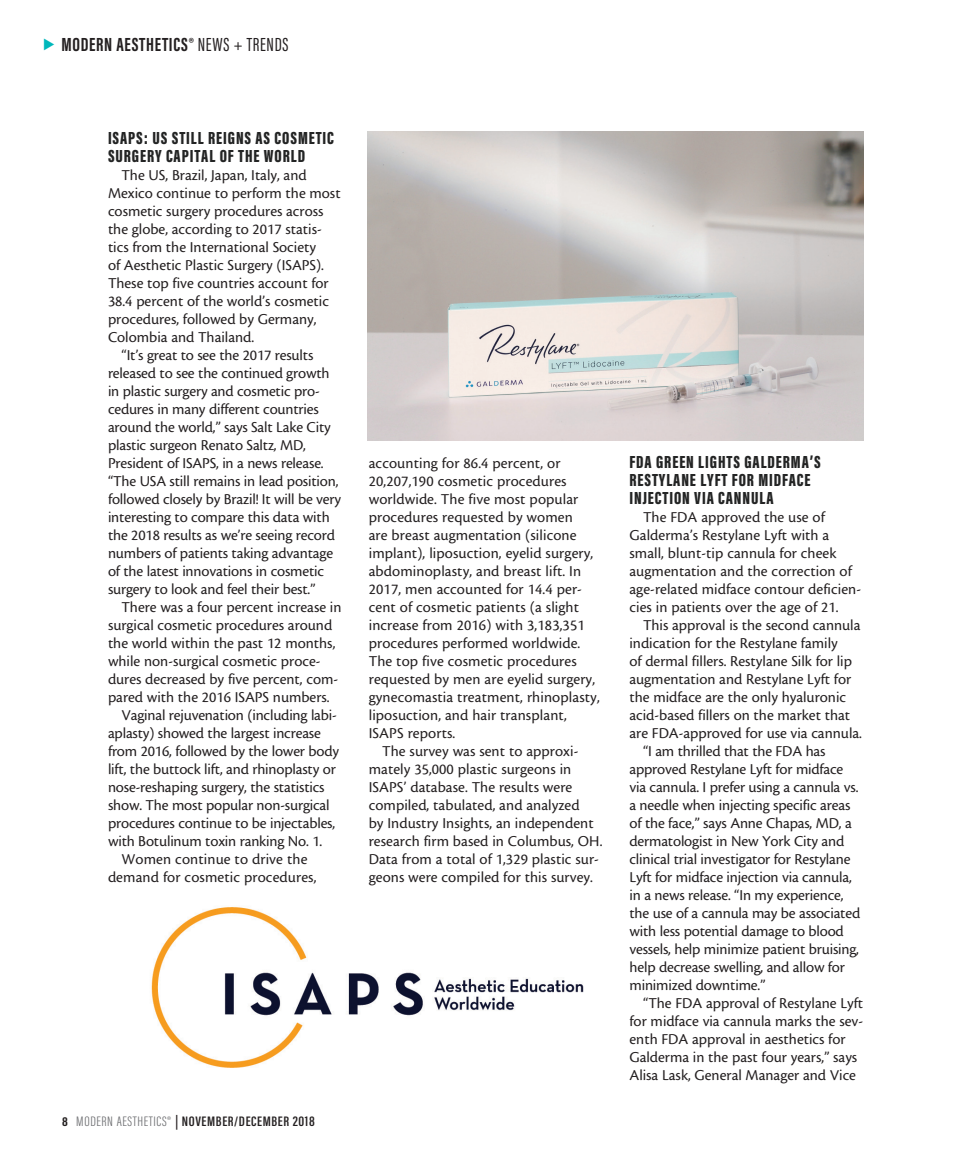
<style>
.page{position:relative;width:972px;height:1161px;background:#fff}
.page>*{position:absolute;margin:0;border:0;box-sizing:border-box;transform-origin:0 0}
.t1{font:700 19.5px "Acumin Pro Extra Cond";letter-spacing:.035em;color:#231f20}
.subhead{font:900 18px/18px "Acumin Pro Extra Cond";letter-spacing:.05em;color:#232424}
.body{font:15.75px/18px "Cronos MM 408 10";color:#231f20}
.t2{font:600 14.1px "Acumin Pro Extra Cond";letter-spacing:.04em;color:#231f20;scale:1.11 1}
.s1{font-weight:400}
.s2{font-weight:700;font-size:13.35px}
.s3{font-weight:300;color:#6c6d70}
</style>
<div class="page">
<img style="left:151px;top:907px;width:433px;height:161px">
<img style="left:367px;top:131px;width:496px;height:309px">
<p class="t1" style="left:62px;top:32px;width:229px">MODERN AESTHETICS® <span class="s1">NEWS + TRENDS</span></p>
<p class="subhead" style="left:108px;top:129px;width:228px">ISAPS: US STILL REIGNS AS COSMETIC<br>SURGERY CAPITAL OF THE WORLD</p>
<p class="body" style="left:108px;top:166px;width:234px;text-indent:14px">The US, Brazil, Japan, Italy, and Mexico continue to perform the most cosmetic surgery procedures across the globe, according to 2017 statis&shy;tics from the International Society<br>of Aesthetic Plastic Surgery (ISAPS).<br>These top five countries account for 38.4 percent of the world’s cosmetic procedures, followed by Germany, Colombia and Thailand.</p>
<p class="body" style="left:108px;top:346px;width:235px;text-indent:14px">“It’s great to see the 2017 results released to see the continued growth in plastic surgery and cosmetic pro&shy;cedures in many different countries around the world,” says Salt Lake City plastic surgeon Renato Saltz, MD, President of ISAPS, in a news release. “The USA still remains in lead position, followed closely by Brazil! It will be very interesting to compare this data with the 2018 results as we’re seeing record numbers of patients taking advantage of the latest innovations in cosmetic surgery to look and feel their best.”</p>
<p class="body" style="left:108px;top:598px;width:235px;text-indent:14px">There was a four percent increase in surgical cosmetic procedures around the world within the past 12 months, while non-surgical cosmetic proce&shy;dures decreased by five percent, com&shy;pared with the 2016 ISAPS numbers.</p>
<p class="body" style="left:108px;top:706px;width:233px;text-indent:14px">Vaginal rejuvenation (including labi&shy;aplasty) showed the largest increase from 2016, followed by the lower body lift, the buttock lift, and rhinoplasty or nose-reshaping surgery, the statistics show. The most popular non-surgical procedures continue to be injectables, with Botulinum toxin ranking No. 1.</p>
<p class="body" style="left:108px;top:850px;width:210px;text-align:center">Women continue to drive the demand for cosmetic procedures,</p>
<p class="t2" style="left:62px;top:1113px;width:229px"><span class="s2">8</span> <span class="s3">MODERN AESTHETICS®</span> | NOVEMBER/DECEMBER 2018</p>
<p class="body" style="left:369px;top:454px;width:233px">accounting for 86.4 percent, or 20,207,190 cosmetic procedures worldwide. The five most popular procedures requested by women<br>are breast augmentation (silicone implant), liposuction, eyelid surgery, abdominoplasty, and breast lift. In 2017, men accounted for 14.4 per&shy;cent of cosmetic patients (a slight increase from 2016) with 3,183,351 procedures performed worldwide.<br>The top five cosmetic procedures requested by men are eyelid surgery, gynecomastia treatment, rhinoplasty, liposuction, and hair transplant, ISAPS reports.</p>
<p class="body" style="left:369px;top:742px;width:235px;text-indent:14px">The survey was sent to approxi&shy;mately 35,000 plastic surgeons in ISAPS’ database. The results were compiled, tabulated, and analyzed<br>by Industry Insights, an independent research firm based in Columbus, OH.<br>Data from a total of 1,329 plastic sur&shy;geons were compiled for this survey.</p>
<p class="subhead" style="left:630px;top:453px;width:193px">FDA GREEN LIGHTS GALDERMA’S<br>RESTYLANE LYFT FOR MIDFACE<br>INJECTION VIA CANNULA</p>
<p class="body" style="left:630px;top:508px;width:233px;text-indent:14px">The FDA approved the use of Galderma’s Restylane Lyft with a small, blunt-tip cannula for cheek augmentation and the correction of age-related midface contour deficien&shy;cies in patients over the age of 21.</p>
<p class="body" style="left:630px;top:616px;width:234px;text-indent:14px">This approval is the second cannula indication for the Restylane family<br>of dermal fillers. Restylane Silk for lip augmentation and Restylane Lyft for the midface are the only hyaluronic acid-based fillers on the market that are FDA-approved for use via cannula.</p>
<p class="body" style="left:630px;top:742px;width:232px;text-indent:14px">“I am thrilled that the FDA has approved Restylane Lyft for midface via cannula. I prefer using a cannula vs. a needle when injecting specific areas of the face,” says Anne Chapas, MD, a dermatologist in New York City and clinical trial investigator for Restylane Lyft for midface injection via cannula, in a news release. “In my experience, the use of a cannula may be associated with less potential damage to blood vessels, help minimize patient bruising, help decrease swelling, and allow for minimized downtime.”</p>
<p class="body" style="left:630px;top:994px;width:235px;text-indent:14px">“The FDA approval of Restylane Lyft for midface via cannula marks the sev&shy;enth FDA approval in aesthetics for Galderma in the past four years,” says Alisa Lask, General Manager and Vice</p>
</div>
